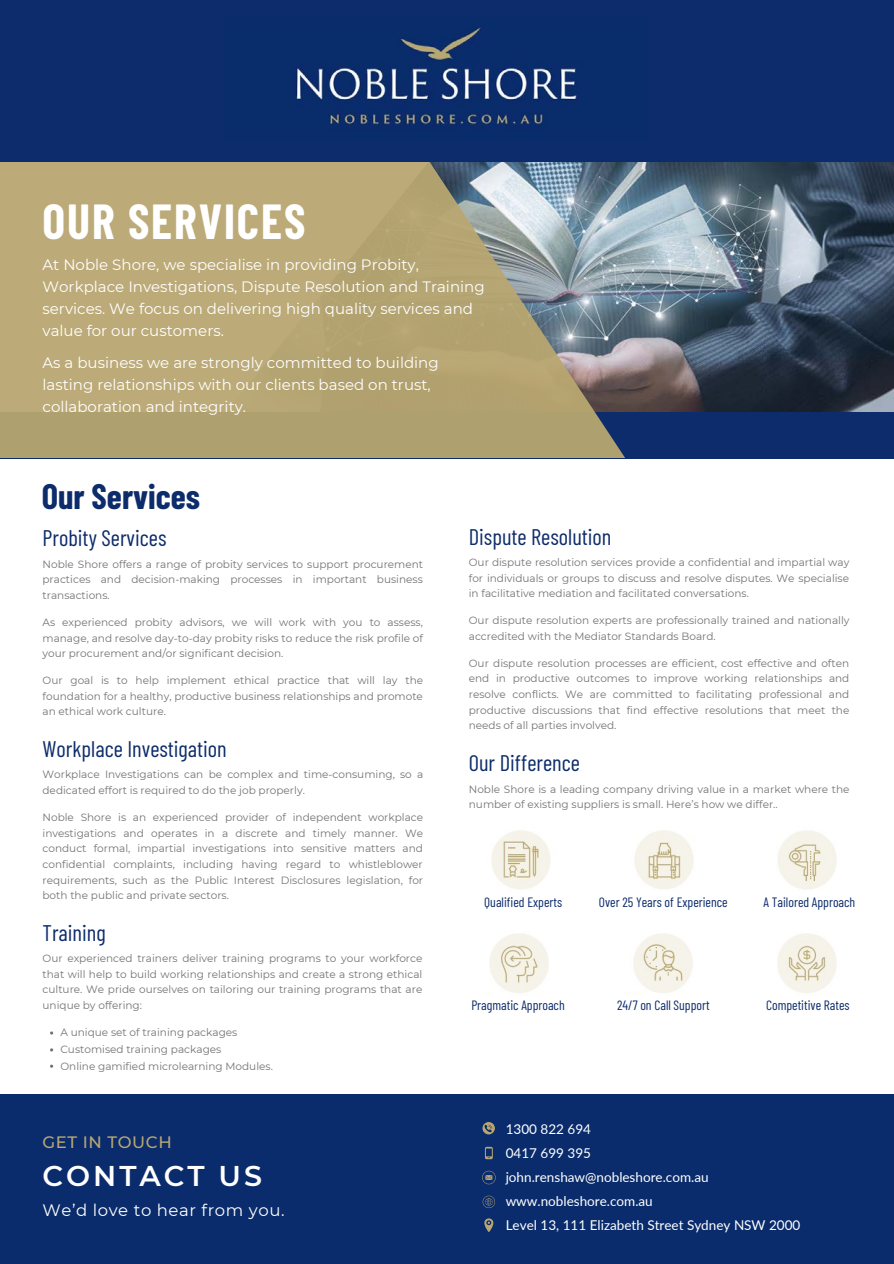
<style>
.page{position:relative;width:894px;height:1264px;background:#fff}
.page>*{position:absolute;margin:0;border:0;box-sizing:border-box;transform-origin:0 0}
.t1{font:700 48px "Barlow Condensed";letter-spacing:.04em;color:#fff}
.t2{font:700 34.5px "Barlow Condensed";color:#0d2c6b}
.t3{font:600 28.5px "Montserrat";letter-spacing:.105em;color:#fff}
.t4{font:22.5px "Barlow Condensed";color:#0d2c6b}
.t5{font:16.5px "Montserrat";letter-spacing:.035em;color:#fff}
.t6{font:500 16.5px "Montserrat";letter-spacing:.035em;color:#b9a771}
.t7{font:15px/21.9px "Montserrat";color:#fff}
.t8{font:13.5px "Lato";color:#fff}
.t9{font:13.5px "Barlow Condensed";color:#0d2c6b}
.t10{font:10.5px/15.6px "Montserrat";color:#737373;text-align:justify}
</style>
<div class="page">
<img style="left:625px;top:162px;width:268px;height:250px">
<div style="left:0;top:412px;width:893px;height:46px;background:#0d2c6b"></div>
<svg style="left:0;top:162px;width:625px;height:296px;background:#b0a47c"></svg>
<div style="left:0;top:1094px;width:893px;height:169px;background:#0a2c6c"></div>
<div style="left:0;top:0;width:893px;height:162px;background:#0d2c6b"></div>
<img style="left:296px;top:27px;width:282px;height:103px">
<svg style="left:482px;top:1122px;width:12px;height:12px"></svg>
<svg style="left:485px;top:1146px;width:7px;height:13px"></svg>
<svg style="left:484px;top:1218px;width:9px;height:13px"></svg>
<svg style="left:482px;top:1170px;width:13px;height:14px"></svg>
<svg style="left:482px;top:1195px;width:13px;height:12px"></svg>
<img style="left:491px;top:830px;width:346px;height:59px">
<img style="left:488px;top:933px;width:349px;height:63px">
<p class="t1" style="left:42px;top:191px;width:264px">OUR SERVICES</p>
<p class="t7" style="left:42px;top:253px;width:443px">At Noble Shore, we specialise in providing Probity, Workplace Investigations, Dispute Resolution and Training services. We focus on delivering high quality services and value for our customers.</p>
<p class="t7" style="left:42px;top:352px;width:397px">As a business we are strongly committed to building lasting relationships with our clients based on trust, collaboration and integrity.</p>
<p class="t2" style="left:42px;top:474px;width:160px">Our Services</p>
<p class="t4" style="left:42px;top:524px;width:125px">Probity Services</p>
<p class="t10" style="left:42px;top:556px;width:382px">Noble Shore offers a range of probity services to support procurement practices and decision-making processes in important business transactions.</p>
<p class="t10" style="left:42px;top:614px;width:382px">As experienced probity advisors, we will work with you to assess, manage, and resolve day-to-day probity risks to reduce the risk profile of your procurement and/or significant decision.</p>
<p class="t10" style="left:42px;top:672px;width:382px">Our goal is to help implement ethical practice that will lay the foundation for a healthy, productive business relationships and promote an ethical work culture.</p>
<p class="t4" style="left:42px;top:734px;width:186px">Workplace Investigation</p>
<p class="t10" style="left:42px;top:767px;width:382px">Workplace Investigations can be complex and time-consuming, so a dedicated effort is required to do the job properly.</p>
<p class="t10" style="left:42px;top:809px;width:382px">Noble Shore is an experienced provider of independent workplace investigations and operates in a discrete and timely manner. We conduct formal, impartial investigations into sensitive matters and confidential complaints, including having regard to whistleblower requirements, such as the Public Interest Disclosures legislation, for both the public and private sectors.</p>
<p class="t4" style="left:42px;top:918px;width:65px">Training</p>
<p class="t10" style="left:42px;top:950px;width:381px">Our experienced trainers deliver training programs to your workforce that will help to build working relationships and create a strong ethical culture. We pride ourselves on tailoring our training programs that are unique by offering:</p>
<p class="t10" style="left:60px;top:1024px;width:178px">A unique set of training packages</p>
<p class="t10" style="left:60px;top:1041px;width:162px">Customised training packages</p>
<p class="t10" style="left:60px;top:1058px;width:214px">Online gamified microlearning Modules.</p>
<p class="t6" style="left:42px;top:1132px;width:131px">GET IN TOUCH</p>
<p class="t3" style="left:42px;top:1158px;width:221px">CONTACT US</p>
<p class="t5" style="left:42px;top:1200px;width:243px">We’d love to hear from you.</p>
<p class="t4" style="left:468px;top:522px;width:144px">Dispute Resolution</p>
<p class="t10" style="left:468px;top:554px;width:382px">Our dispute resolution services provide a confidential and impartial way for individuals or groups to discuss and resolve disputes. We specialise in facilitative mediation and facilitated conversations.</p>
<p class="t10" style="left:468px;top:612px;width:382px">Our dispute resolution experts are professionally trained and nationally accredited with the Mediator Standards Board.</p>
<p class="t10" style="left:468px;top:655px;width:382px">Our dispute resolution processes are efficient, cost effective and often end in productive outcomes to improve working relationships and resolve conflicts. We are committed to facilitating professional and productive discussions that find effective resolutions that meet the needs of all parties involved.</p>
<p class="t4" style="left:468px;top:748px;width:113px">Our Difference</p>
<p class="t10" style="left:468px;top:781px;width:382px">Noble Shore is a leading company driving value in a market where the number of existing suppliers is small. Here’s how we differ..</p>
<p class="t9" style="left:484px;top:893px;width:79px">Qualified Experts</p>
<p class="t9" style="left:598px;top:893px;width:130px">Over 25 Years of Experience</p>
<p class="t9" style="left:763px;top:893px;width:93px">A Tailored Approach</p>
<p class="t9" style="left:471px;top:996px;width:95px">Pragmatic Approach</p>
<p class="t9" style="left:617px;top:996px;width:94px">24/7 on Call Support</p>
<p class="t9" style="left:765px;top:996px;width:85px">Competitive Rates</p>
<p class="t8" style="left:505px;top:1120px;width:87px">1300 822 694</p>
<p class="t8" style="left:505px;top:1144px;width:87px">0417 699 395</p>
<p class="t8" style="left:505px;top:1168px;width:204px">john.renshaw@nobleshore.com.au</p>
<p class="t8" style="left:505px;top:1216px;width:296px">Level 13, 111 Elizabeth Street Sydney NSW 2000</p>
<p class="t8" style="left:505px;top:1192px;width:149px">www.nobleshore.com.au</p>
</div>
